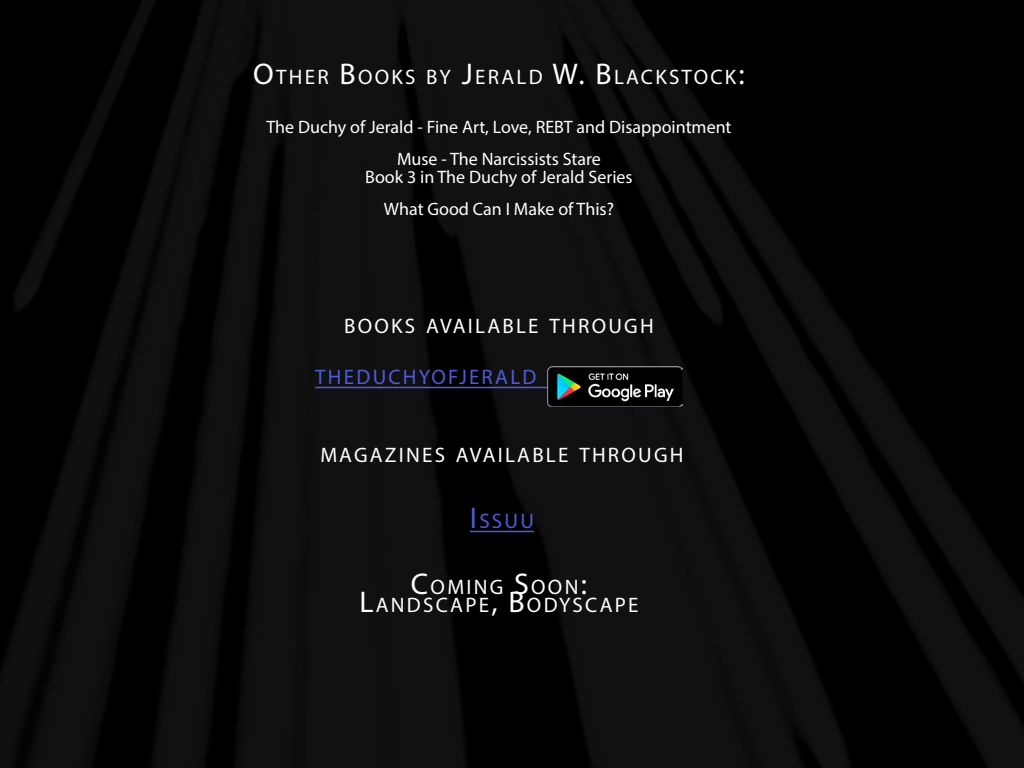
<style>
.page{position:relative;width:1024px;height:768px;background:#fff}
.page>*{position:absolute;margin:0;border:0;box-sizing:border-box;transform-origin:0 0}
.t1{font:21px/18px "Myriad Pro";letter-spacing:.105em;color:#fff;text-align:center}
.t2{font:21px "Myriad Pro";letter-spacing:.105em;color:#4f5cd6}
.t3{font:18px/32px "Myriad Pro";color:#fff;text-align:center}
.s1{font-size:30px}
</style>
<div class="page">
<img style="left:0;top:0;width:1023px;height:768px">
<hr style="left:315px;top:387px;width:232px;height:1px;background:#4f5cd6">
<img style="left:547px;top:366px;width:136px;height:40px">
<hr style="left:470px;top:531px;width:64px;height:1px;background:#4f5cd6">
<p class="t1" style="left:253px;top:68px;width:493px"><span class="s1">O</span>THER <span class="s1">B</span>OOKS BY <span class="s1">J</span>ERALD <span class="s1">W. B</span> LACKSTOCK<span class="s1">:</span></p>
<p class="t3" style="left:266px;top:111px;width:467px">The Duchy of Jerald - Fine Art, Love, REBT and Disappointment<br>Muse - The Narcissists Stare</p>
<p class="t3" style="left:365px;top:161px;width:269px">Book 3 in The Duchy of Jerald Series<br>What Good Can I Make of This?</p>
<p class="t1" style="left:344px;top:317px;width:311px">BOOKS AVAILABLE THROUGH</p>
<p class="t2" style="left:315px;top:364px;width:220px">THEDUCHYOFJERALD</p>
<p class="t1" style="left:320px;top:446px;width:365px">MAGAZINES AVAILABLE THROUGH</p>
<p class="t2" style="left:470px;top:508px;width:66px"><span class="s1">I</span>SSUU</p>
<p class="t1" style="left:359px;top:578px;width:281px"><span class="s1">C</span>OMING <span class="s1">S</span>OON<span class="s1">:<br>L</span>ANDSCAPE<span class="s1">, B</span>ODYSCAPE</p>
</div>
